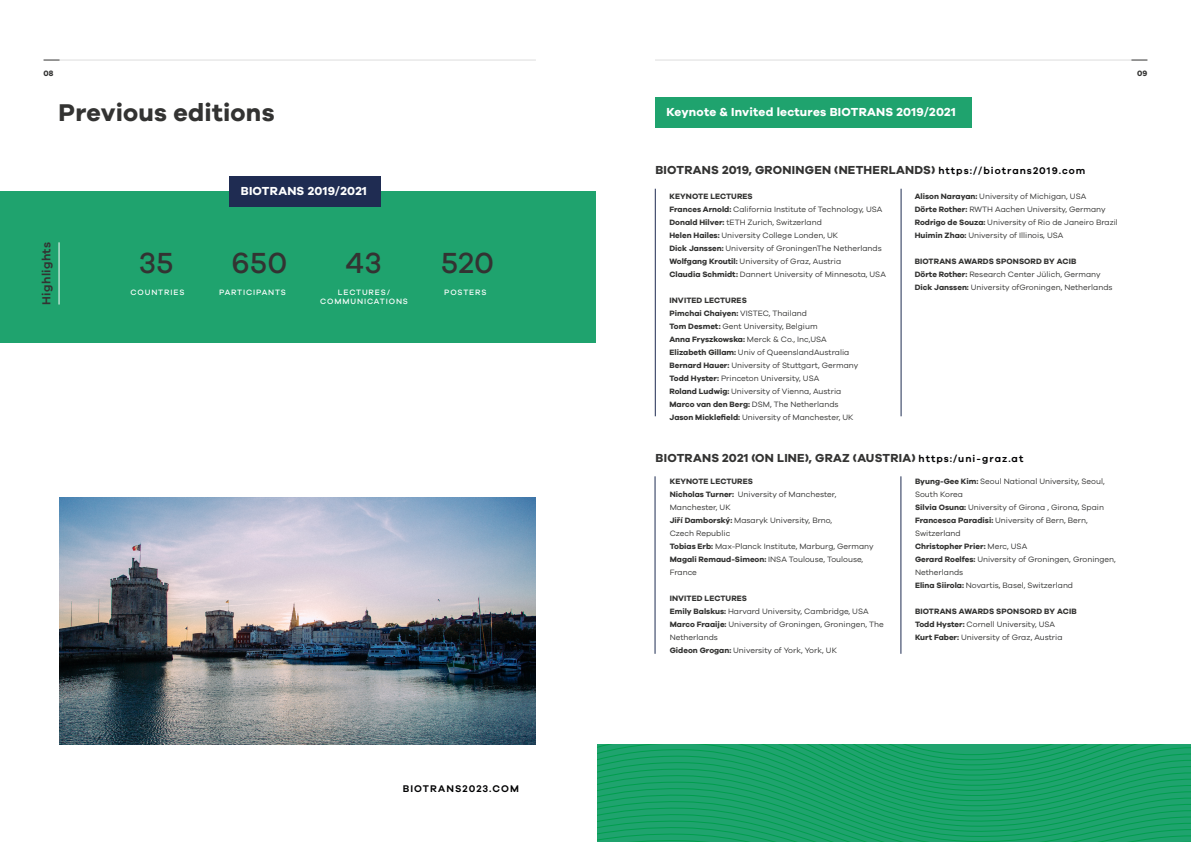
<style>
.page{position:relative;width:1191px;height:842px;background:#fff}
.page>*{position:absolute;margin:0;border:0;box-sizing:border-box;transform-origin:0 0}
.t1{font:500 30px "Galano Grotesque";letter-spacing:.01em;color:#333332}
.t2{font:700 25px "Galano Grotesque";letter-spacing:.01em;color:#333332}
.t3{font:700 12px "Galano Grotesque";letter-spacing:.02em;color:#333332}
.t4{font:700 12px "Galano Grotesque";letter-spacing:.02em;color:#fff}
.t5{font:600 12px "Galano Grotesque";letter-spacing:.02em;color:#333332}
.t6{font:600 10px "Galano Grotesque";letter-spacing:.11em;color:#020203}
.t7{font:8px/13px "Galano Grotesque";color:#333332}
.t8{font:700 8px/13px "Galano Grotesque";letter-spacing:.01em;color:#333332}
.t9{font:500 8px/9.6px "Galano Grotesque";letter-spacing:.11em;color:#fff;text-align:center}
.s1{font-weight:600;font-size:10px;color:#020203}
.s2{font-weight:700}
.s3{font-weight:400}
</style>
<div class="page">
<hr style="left:655px;top:60px;width:476px;height:1px;background:#ddd">
<hr style="left:60px;top:60px;width:476px;height:1px;background:#ddd">
<svg style="left:44px;top:60px;width:16px;height:1px"></svg>
<svg style="left:1131px;top:60px;width:16px;height:1px"></svg>
<div style="left:0;top:191px;width:595px;height:152px;background:#1fa36e"></div>
<div style="left:229px;top:176px;width:152px;height:31px;background:#1f2c52"></div>
<hr style="left:59px;top:242px;width:1px;height:62px;background:#fff">
<img style="left:60px;top:497px;width:476px;height:247px">
<div style="left:655px;top:97px;width:316px;height:31px;background:#1fa36e"></div>
<hr style="left:900px;top:189px;width:1px;height:227px;background:#1e2c52">
<hr style="left:655px;top:189px;width:1px;height:227px;background:#1e2c52">
<hr style="left:654px;top:476px;width:1px;height:178px;background:#1e2c52">
<hr style="left:900px;top:476px;width:1px;height:178px;background:#1e2c52">
<svg style="left:597px;top:744px;width:594px;height:98px;background:#19a167"></svg>
<p class="t8" style="left:44px;top:66px;width:11px">08</p>
<p class="t8" style="left:1137px;top:66px;width:12px">09</p>
<h2 class="t2" style="left:59px;top:97px;width:217px">Previous editions</h2>
<h3 class="t4" style="left:666px;top:105px;width:291px">Keynote &amp; Invited lectures BIOTRANS 2019/2021</h3>
<h3 class="t5" style="left:39px;top:304px;width:64px;rotate:-90deg">Highlights</h3>
<h3 class="t4" style="left:241px;top:184px;width:128px">BIOTRANS 2019/2021</h3>
<h1 class="t1" style="left:231px;top:245px;width:57px">650</h1>
<h1 class="t1" style="left:345px;top:245px;width:38px">43</h1>
<h1 class="t1" style="left:441px;top:245px;width:55px">520</h1>
<h1 class="t1" style="left:139px;top:245px;width:36px">35</h1>
<p class="t9" style="left:130px;top:287px;width:55px">COUNTRIES</p>
<p class="t9" style="left:219px;top:287px;width:68px">PARTICIPANTS</p>
<p class="t9" style="left:320px;top:287px;width:89px">LECTURES/<br>COMMUNICATIONS</p>
<p class="t9" style="left:444px;top:287px;width:44px">POSTERS</p>
<p class="t6" style="left:403px;top:783px;width:118px">BIOTRANS2023.COM</p>
<h3 class="t3" style="left:655px;top:163px;width:431px">BIOTRANS 2019, GRONINGEN (NETHERLANDS) <span class="s1">https://biotrans2019.com</span></h3>
<p class="t7" style="left:669px;top:189px;width:218px"><span class="s2">KEYNOTE LECTURES<br>Frances Arnold:</span> California Institute of Technology, USA <span class="s2">Donald Hilver:</span> tETH Zurich, Switzerland<br><span class="s2">Helen Hailes:</span> University College Londen, UK<br><span class="s2">Dick Janssen:</span> University of GroningenThe Netherlands <span class="s2">Wolfgang Kroutil:</span> University of Graz, Austria<br><span class="s2">Claudia Schmidt:</span> Dannert University of Minnesota, USA</p>
<p class="t7" style="left:669px;top:293px;width:190px"><span class="s2">INVITED LECTURES<br>Pimchai Chaiyen:</span> VISTEC, Thailand<br><span class="s2">Tom Desmet:</span> Gent University, Belgium<br><span class="s2">Anna Fryszkowska:</span> Merck &amp; Co., Inc,USA <span class="s2">Elizabeth Gillam:</span> Univ of QueenslandAustralia <span class="s2">Bernard Hauer:</span> University of Stuttgart, Germany <span class="s2">Todd Hyster:</span> Princeton University, USA<br><span class="s2">Roland Ludwig:</span> University of Vienna, Austria <span class="s2">Marco van den Berg:</span> DSM, The Netherlands <span class="s2">Jason Micklefield:</span> University of Manchester, UK</p>
<p class="t7" style="left:914px;top:189px;width:205px"><span class="s2">Alison Narayan:</span> University of Michigan, USA<br><span class="s2">Dörte Rother:</span> RWTH Aachen University, Germany <span class="s2">Rodrigo de Souza:</span> University of Rio de Janeiro Brazil <span class="s2">Huimin Zhao:</span> University of Illinois, USA</p>
<p class="t7" style="left:914px;top:254px;width:199px"><span class="s2">BIOTRANS AWARDS SPONSORD BY ACIB<br>Dörte Rother:</span> Research Center Jülich, Germany<br><span class="s2">Dick Janssen:</span> University ofGroningen, Netherlands</p>
<h3 class="t3" style="left:655px;top:451px;width:369px">BIOTRANS 2021 (ON LINE), GRAZ (AUSTRIA) <span class="s1">https:/uni-graz.at</span></h3>
<p class="t7" style="left:669px;top:475px;width:205px"><span class="s2">KEYNOTE LECTURES<br>Nicholas Turner:</span> University of Manchester,<br>Manchester, UK<br><span class="s2">Jiří Damborský:</span> Masaryk University, Brno,<br>Czech Republic<br><span class="s2">Tobias Erb:</span> Max-Planck Institute, Marburg, Germany<br><span class="s2">Magali Remaud-Simeon:</span> INSA Toulouse, Toulouse,<br>France</p>
<p class="t7" style="left:669px;top:592px;width:215px"><span class="s2">INVITED LECTURES<br>Emily Balskus:</span> Harvard University, Cambridge, USA <span class="s2">Marco Fraaije:</span> University of Groningen, Groningen, The Netherlands<br><span class="s2">Gideon Grogan:</span> University of York, York, UK</p>
<p class="t7" style="left:915px;top:475px;width:202px"><span class="s2">Byung-Gee Kim:</span> Seoul National University, Seoul, South Korea<br><span class="s2">Silvia Osuna:</span> University of Girona , Girona, Spain <span class="s2">Francesca Paradisi:</span> University of Bern, Bern, Switzerland<br><span class="s2">Christopher Prier:</span> Merc, USA<br><span class="s2">Gerard Roelfes:</span> University of Groningen, Groningen, Netherlands<br><span class="s2">Elina Siirola:</span> Novartis, Basel, Switzerland</p>
<p class="t8" style="left:915px;top:605px;width:163px">BIOTRANS AWARDS SPONSORD BY ACIB<br>Todd Hyster: <span class="s3">Cornell University, USA<br></span>Kurt Faber: <span class="s3">University of Graz, Austria</span></p>
</div>
